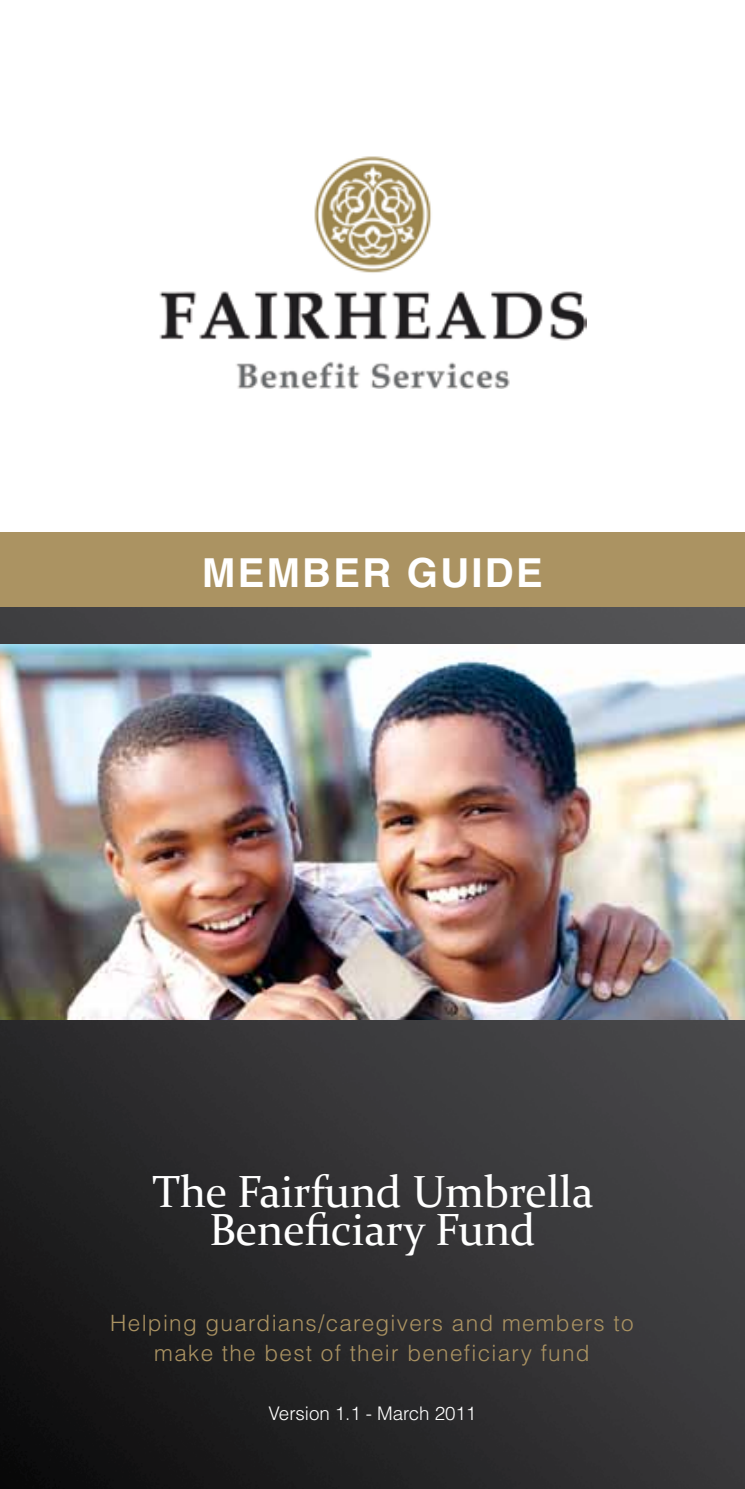
<style>
.page{position:relative;width:745px;height:1489px;background:#fff}
.page>*{position:absolute;margin:0;border:0;box-sizing:border-box;transform-origin:0 0}
.t1{font:45px/37.5px "Constantia";letter-spacing:-.005em;color:#fff;text-align:center}
.t2{font:700 40px "Helvetica LT Std";letter-spacing:.055em;color:#fff}
.t3{font:300 22.5px/30px "Helvetica LT Std";letter-spacing:.055em;color:#ab9362;text-align:center}
.t4{font:300 18.75px "Helvetica LT Std";letter-spacing:-.005em;color:#fff}
</style>
<div class="page">
<div style="left:0;top:532px;width:744px;height:76px;background:#ab9362"></div>
<img style="left:0;top:607px;width:744px;height:881px">
<img style="left:159px;top:156px;width:427px;height:232px">
<img style="left:0;top:644px;width:744px;height:375px">
<h2 class="t2" style="left:202px;top:548px;width:342px">MEMBER GUIDE</h2>
<h1 class="t1" style="left:152px;top:1171px;width:442px">The Fairfund Umbrella<br>Beneficiary Fund</h1>
<p class="t3" style="left:110px;top:1308px;width:524px">Helping guardians/caregivers and members to make the best of their beneficiary fund</p>
<p class="t4" style="left:268px;top:1400px;width:209px">Version 1.1 - March 2011</p>
</div>
